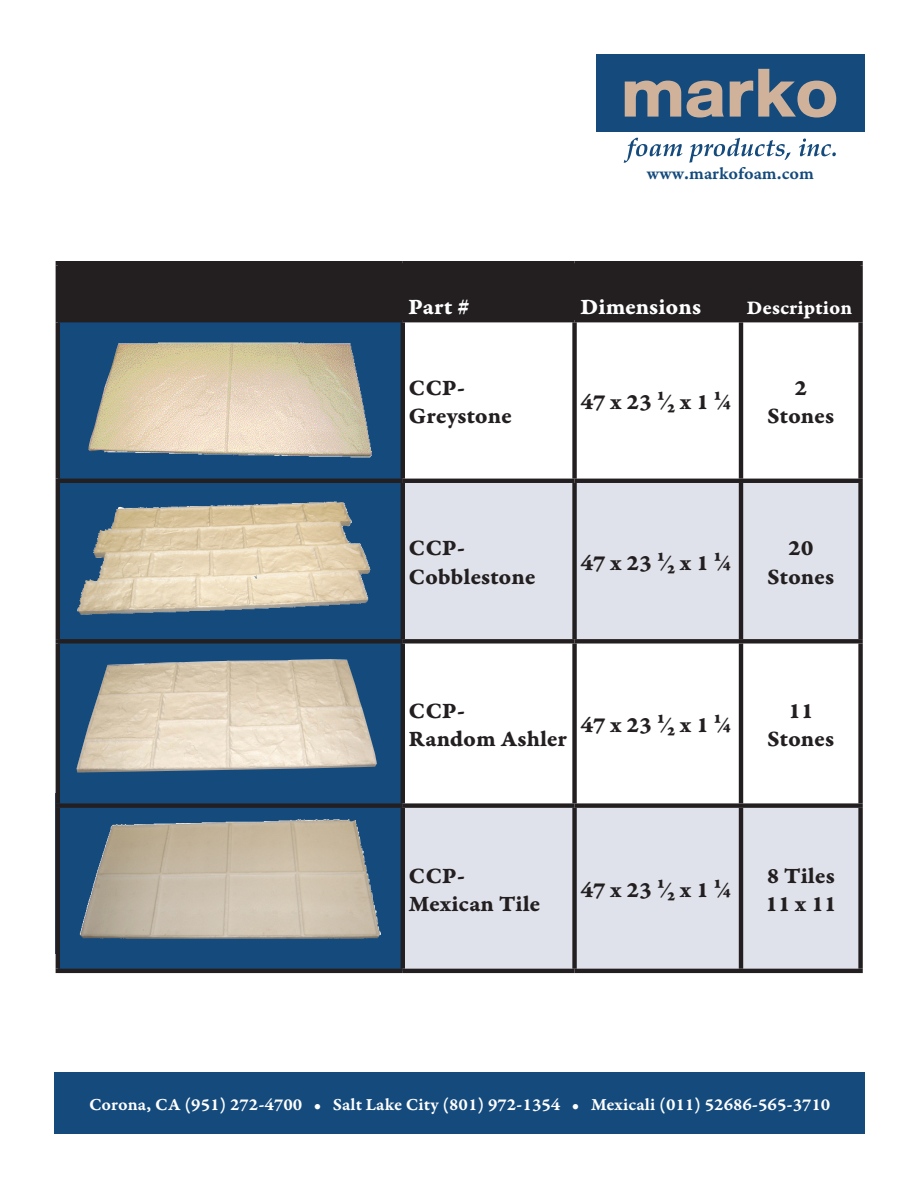
<style>
.page{position:relative;width:918px;height:1188px;background:#fff}
.page>*{position:absolute;margin:0;border:0;box-sizing:border-box;transform-origin:0 0}
.MarkoIC{font:23.55px/28.2px "Garamond Premr Pro Bd Capt";color:#231f20}
.MarkoIC-2{font:23.55px "Garamond Premr Pro Bd Capt";color:#fff}
.MarkoIC-3{font:20.55px "Garamond Premr Pro Bd Capt";color:#fff}
.t1{font:18px "Garamond Premr Pro Smbd Capt";color:#fff}
.t2{font:18px "Garamond Premr Pro Smbd Capt";color:#144a7c}
</style>
<div class="page">
<div style="left:55px;top:1072px;width:810px;height:62px;background:#144a7c"></div>
<div style="left:596px;top:54px;width:269px;height:78px;background:#144a7c"></div>
<svg style="left:625px;top:81px;width:56px;height:36px"></svg>
<svg style="left:687px;top:81px;width:37px;height:37px"></svg>
<svg style="left:730px;top:69px;width:66px;height:48px"></svg>
<div style="left:797px;top:81px;width:39px;height:37px;background:#d0b29b;border-radius:50%"></div>
<svg style="left:807px;top:87px;width:19px;height:24px"></svg>
<div style="left:809px;top:89px;width:16px;height:20px;background:#144a7c;border-radius:50%"></div>
<svg style="left:624px;top:138px;width:58px;height:25px"></svg>
<svg style="left:689px;top:138px;width:102px;height:25px"></svg>
<svg style="left:799px;top:139px;width:37px;height:17px"></svg>
<div style="left:60px;top:265px;width:798px;height:53px;background:#231f20"></div>
<div style="left:60px;top:322px;width:341px;height:157px;background:#144a7c"></div>
<svg style="left:405px;top:322px;width:453px;height:157px"></svg>
<div style="left:60px;top:483px;width:341px;height:486px;background:#144a7c"></div>
<svg style="left:405px;top:483px;width:453px;height:486px;fill:#e0e2eb"></svg>
<div style="left:572px;top:322px;width:5px;height:157px;background:#231f20"></div>
<hr style="left:739px;top:322px;width:4px;height:157px;background:#231f20">
<div style="left:858px;top:322px;width:5px;height:157px;background:#231f20"></div>
<hr style="left:56px;top:483px;width:4px;height:156px;background:#231f20">
<hr style="left:401px;top:483px;width:4px;height:156px;background:#231f20">
<div style="left:572px;top:483px;width:5px;height:156px;background:#231f20"></div>
<hr style="left:739px;top:483px;width:4px;height:156px;background:#231f20">
<div style="left:858px;top:483px;width:5px;height:156px;background:#231f20"></div>
<div style="left:403px;top:639px;width:172px;height:5px;background:#231f20"></div>
<div style="left:575px;top:639px;width:166px;height:5px;background:#231f20"></div>
<div style="left:572px;top:644px;width:5px;height:159px;background:#231f20"></div>
<div style="left:741px;top:639px;width:122px;height:5px;background:#231f20"></div>
<hr style="left:739px;top:644px;width:4px;height:159px;background:#231f20">
<div style="left:858px;top:644px;width:5px;height:159px;background:#231f20"></div>
<hr style="left:56px;top:808px;width:4px;height:161px;background:#231f20">
<div style="left:403px;top:803px;width:172px;height:5px;background:#231f20"></div>
<hr style="left:401px;top:808px;width:4px;height:161px;background:#231f20">
<div style="left:575px;top:803px;width:166px;height:5px;background:#231f20"></div>
<div style="left:572px;top:808px;width:5px;height:161px;background:#231f20"></div>
<div style="left:741px;top:803px;width:122px;height:5px;background:#231f20"></div>
<hr style="left:739px;top:808px;width:4px;height:161px;background:#231f20">
<div style="left:858px;top:808px;width:5px;height:161px;background:#231f20"></div>
<hr style="left:56px;top:969px;width:347px;height:4px;background:#231f20">
<hr style="left:403px;top:969px;width:172px;height:4px;background:#231f20">
<hr style="left:575px;top:969px;width:166px;height:4px;background:#231f20">
<hr style="left:741px;top:969px;width:122px;height:4px;background:#231f20">
<hr style="left:56px;top:261px;width:347px;height:4px;background:#231f20">
<hr style="left:56px;top:265px;width:4px;height:53px;background:#231f20">
<hr style="left:403px;top:261px;width:172px;height:4px;background:#231f20">
<hr style="left:401px;top:265px;width:4px;height:53px;background:#231f20">
<hr style="left:575px;top:261px;width:166px;height:4px;background:#231f20">
<div style="left:572px;top:265px;width:5px;height:53px;background:#231f20"></div>
<hr style="left:741px;top:261px;width:122px;height:4px;background:#231f20">
<hr style="left:739px;top:265px;width:4px;height:53px;background:#231f20">
<div style="left:858px;top:265px;width:5px;height:53px;background:#231f20"></div>
<hr style="left:403px;top:318px;width:172px;height:4px;background:#231f20">
<hr style="left:575px;top:318px;width:166px;height:4px;background:#231f20">
<hr style="left:741px;top:318px;width:122px;height:4px;background:#231f20">
<hr style="left:403px;top:479px;width:172px;height:4px;background:#231f20">
<hr style="left:575px;top:479px;width:166px;height:4px;background:#231f20">
<hr style="left:741px;top:479px;width:122px;height:4px;background:#231f20">
<hr style="left:56px;top:322px;width:4px;height:157px;background:#231f20">
<hr style="left:56px;top:318px;width:347px;height:4px;background:#231f20">
<hr style="left:401px;top:322px;width:4px;height:157px;background:#231f20">
<hr style="left:56px;top:479px;width:347px;height:4px;background:#231f20">
<hr style="left:56px;top:644px;width:4px;height:159px;background:#231f20">
<div style="left:56px;top:639px;width:347px;height:5px;background:#231f20"></div>
<hr style="left:401px;top:644px;width:4px;height:159px;background:#231f20">
<div style="left:56px;top:803px;width:347px;height:5px;background:#231f20"></div>
<img style="left:88px;top:343px;width:284px;height:114px">
<img style="left:77px;top:501px;width:294px;height:114px">
<img style="left:77px;top:659px;width:300px;height:114px">
<img style="left:80px;top:819px;width:301px;height:120px">
<p class="t2" style="left:647px;top:163px;width:169px">www.markofoam.com</p>
<p class="MarkoIC-2" style="left:409px;top:293px;width:63px">Part #</p>
<p class="MarkoIC-2" style="left:580px;top:293px;width:122px">Dimensions</p>
<p class="MarkoIC-3" style="left:747px;top:296px;width:107px">Description</p>
<p class="MarkoIC" style="left:409px;top:374px;width:105px">CCP-<br>Greystone</p>
<p class="MarkoIC" style="left:580px;top:388px;width:152px">4 7 x 23 ¹⁄₂ x 1 ¹⁄4</p>
<p class="MarkoIC" style="left:767px;top:374px;width:68px;text-align:center">2<br>Stones</p>
<p class="MarkoIC" style="left:409px;top:535px;width:129px">CCP-<br>Cobblestone</p>
<p class="MarkoIC" style="left:580px;top:549px;width:152px">4 7 x 23 ¹⁄₂ x 1 ¹⁄4</p>
<p class="MarkoIC" style="left:767px;top:535px;width:68px;text-align:center">20<br>Stones</p>
<p class="MarkoIC" style="left:409px;top:697px;width:160px">CCP-<br>Random Ashler</p>
<p class="MarkoIC" style="left:580px;top:711px;width:152px">4 7 x 23 ¹⁄₂ x 1 ¹⁄4</p>
<p class="MarkoIC" style="left:767px;top:697px;width:68px;text-align:center">11<br>Stones</p>
<p class="MarkoIC" style="left:409px;top:862px;width:133px">CCP-<br>Mexican Tile</p>
<p class="MarkoIC" style="left:580px;top:876px;width:152px">4 7 x 23 ¹⁄₂ x 1 ¹⁄4</p>
<p class="MarkoIC" style="left:765px;top:862px;width:73px">8 Tiles<br>11 x 11</p>
<p class="t1" style="left:89px;top:1094px;width:743px">Corona, CA (951) 272-4700 • Salt Lake City (801) 972-1354 • Mexicali (011) 52686-565-3710</p>
</div>
